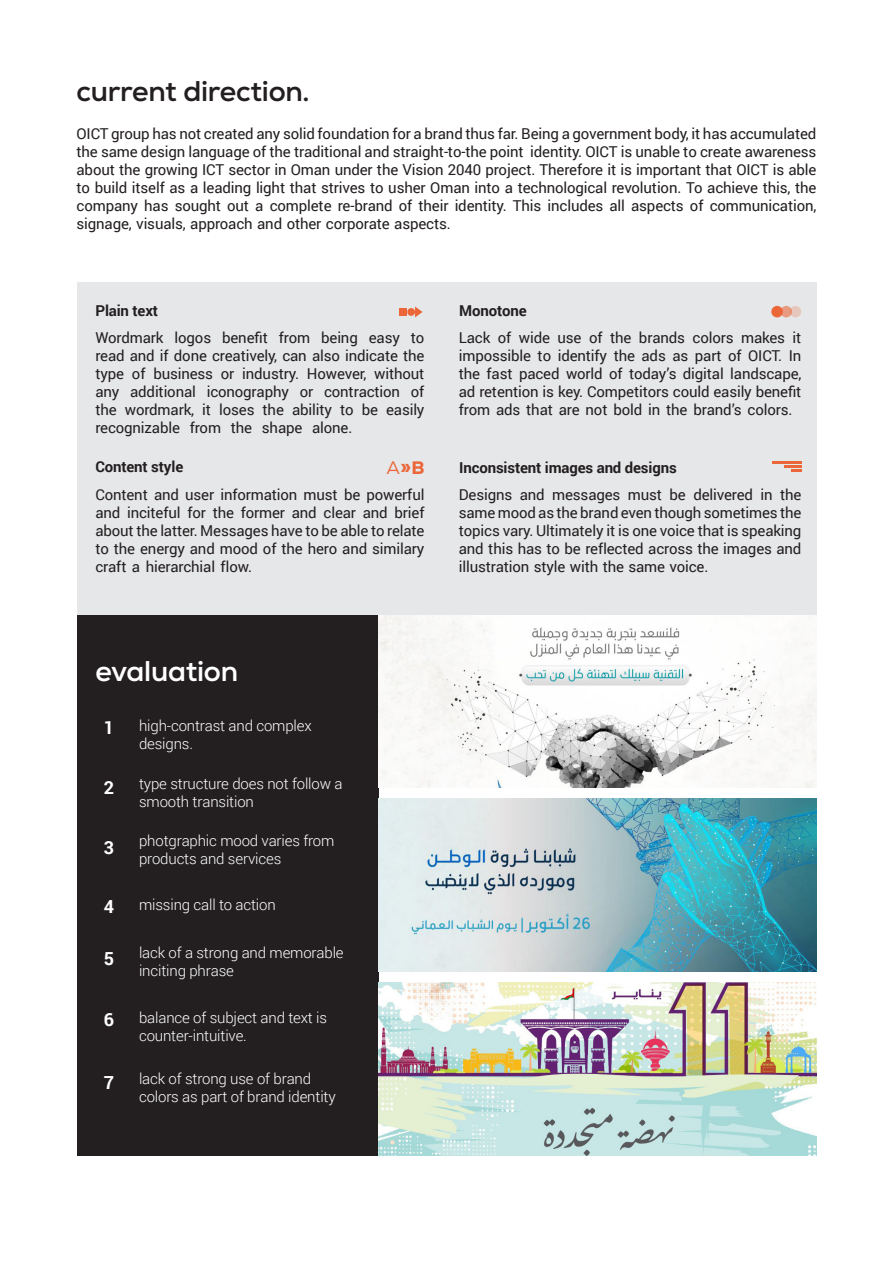
<style>
.page{position:relative;width:893px;height:1263px;background:#fff}
.page>*{position:absolute;margin:0;border:0;box-sizing:border-box;transform-origin:0 0}
.t1{font:700 28.5px "Nexa";letter-spacing:-.01em;color:#231f20}
.t2{font:700 28.5px "Nexa";letter-spacing:-.01em;color:#fff}
.t3{font:700 18px "Roboto";color:#fff}
.t4{font:800 18px "Nexa";color:#eb6638}
.t5{font:15px/18px "Roboto";letter-spacing:-.01em;color:#231f20}
.t6{font:300 15px/18px "Roboto";letter-spacing:-.01em;color:#fff}
.t7{font:700 15px "Roboto";letter-spacing:-.01em;color:#231f20}
.s1{font-weight:400}
</style>
<div class="page">
<div style="left:77px;top:282px;width:739px;height:333px;background:#e6e7e9"></div>
<div style="left:77px;top:615px;width:301px;height:540px;background:#231f20"></div>
<div style="left:407px;top:308px;width:8px;height:8px;background:#eb6638;border-radius:50%"></div>
<div style="left:400px;top:308px;width:7px;height:8px;background:#eb6638"></div>
<svg style="left:415px;top:306px;width:8px;height:11px"></svg>
<div style="left:771px;top:306px;width:12px;height:11px;background:#eb6638;border-radius:50%"></div>
<svg style="left:780px;top:306px;width:12px;height:11px"></svg>
<svg style="left:790px;top:306px;width:11px;height:11px"></svg>
<hr style="left:772px;top:461px;width:29px;height:3px;background:#eb6638">
<hr style="left:784px;top:465px;width:17px;height:3px;background:#eb6638">
<svg style="left:791px;top:469px;width:10px;height:3px"></svg>
<img style="left:378px;top:615px;width:438px;height:172px">
<img style="left:378px;top:799px;width:438px;height:172px">
<img style="left:378px;top:983px;width:438px;height:172px">
<p class="t1" style="left:77px;top:73px;width:235px">current direction.</p>
<p class="t5" style="left:77px;top:124px;width:741px;text-align:justify">OICT group has not created any solid foundation for a brand thus far. Being a government body it, has accumulated the same design language of the traditional and straight-to-the point identity. OICT is unable to create awareness about the growing ICT sector in Oman under the Vision 2040 project. Therefore isit important that OICT is able to build itself as a leading light that strives to usher Oman into a technological revolution. To achieve this, the company has sought out a complete re-brand of their identity. This includes all aspects of communication, signage, visuals, approach and other corporate aspects.</p>
<p class="t7" style="left:95px;top:300px;width:64px">Plain text</p>
<p class="t5" style="left:222px;top:328px;width:47px">benefit</p>
<p class="t5" style="left:279px;top:328px;width:33px">from</p>
<p class="t5" style="left:95px;top:328px;width:70px">Wordmark</p>
<p class="t5" style="left:95px;top:346px;width:331px">read and if done creatively, can also indicate the</p>
<p class="t5" style="left:374px;top:364px;width:52px">without</p>
<p class="t5" style="left:175px;top:328px;width:38px">logos</p>
<p class="t5" style="left:321px;top:328px;width:38px">being</p>
<p class="t5" style="left:411px;top:328px;width:15px">to</p>
<p class="t5" style="left:369px;top:328px;width:33px">easy</p>
<p class="t5" style="left:132px;top:364px;width:15px">of</p>
<p class="t5" style="left:153px;top:364px;width:61px">business</p>
<p class="t5" style="left:242px;top:364px;width:58px">industry.</p>
<p class="t5" style="left:307px;top:364px;width:61px">However,</p>
<p class="t5" style="left:95px;top:364px;width:30px">type</p>
<p class="t5" style="left:221px;top:364px;width:15px">or</p>
<p class="t5" style="left:95px;top:382px;width:26px">any</p>
<p class="t5" style="left:130px;top:382px;width:67px">additional</p>
<p class="t5" style="left:207px;top:382px;width:84px">iconography</p>
<p class="t5" style="left:300px;top:382px;width:15px">or</p>
<p class="t5" style="left:324px;top:382px;width:78px">contraction</p>
<p class="t5" style="left:411px;top:382px;width:15px">of</p>
<p class="t5" style="left:95px;top:400px;width:23px">the</p>
<p class="t5" style="left:125px;top:400px;width:71px">wordmark,</p>
<p class="t5" style="left:202px;top:400px;width:10px">it</p>
<p class="t5" style="left:219px;top:400px;width:37px">loses</p>
<p class="t5" style="left:263px;top:400px;width:23px">the</p>
<p class="t5" style="left:292px;top:400px;width:41px">ability</p>
<p class="t5" style="left:340px;top:400px;width:15px">to</p>
<p class="t5" style="left:362px;top:400px;width:18px">be</p>
<p class="t5" style="left:386px;top:400px;width:40px">easily</p>
<p class="t5" style="left:95px;top:418px;width:86px">recognizable</p>
<p class="t5" style="left:190px;top:418px;width:33px">from</p>
<p class="t5" style="left:231px;top:418px;width:23px">the</p>
<p class="t5" style="left:262px;top:418px;width:42px">shape</p>
<p class="t5" style="left:312px;top:418px;width:42px">alone.</p>
<p class="t7" style="left:95px;top:456px;width:89px">Content style</p>
<p class="t4" style="left:387px;top:456px;width:39px"><span class="s1">A</span>»B</p>
<p class="t5" style="left:95px;top:485px;width:331px;text-align:right">Content and user information must be powerful brief</p>
<p class="t5" style="left:127px;top:503px;width:55px">inciteful</p>
<p class="t5" style="left:187px;top:503px;width:20px">for</p>
<p class="t5" style="left:241px;top:503px;width:46px">former</p>
<p class="t5" style="left:95px;top:503px;width:331px">and<br>about the latter. Messages have to be able to relate to the energy and mood of the hero and similary craft a hierarchial flow.</p>
<p class="t5" style="left:213px;top:503px;width:23px">the</p>
<p class="t5" style="left:292px;top:503px;width:26px">and</p>
<p class="t5" style="left:324px;top:503px;width:34px">clear</p>
<p class="t5" style="left:363px;top:503px;width:26px">and</p>
<p class="t2" style="left:95px;top:653px;width:144px">evaluation</p>
<p class="t6" style="left:139px;top:716px;width:174px">high-contrast and complex designs.</p>
<p class="t3" style="left:104px;top:714px;width:12px">1</p>
<p class="t3" style="left:104px;top:775px;width:12px">2</p>
<p class="t3" style="left:104px;top:835px;width:12px">3</p>
<p class="t3" style="left:104px;top:894px;width:12px">4</p>
<p class="t3" style="left:104px;top:945px;width:12px">5</p>
<p class="t3" style="left:104px;top:1007px;width:12px">6</p>
<p class="t3" style="left:104px;top:1070px;width:12px">7</p>
<p class="t6" style="left:139px;top:774px;width:205px">type structure does not follow a smooth transition</p>
<p class="t6" style="left:139px;top:831px;width:197px">photgraphic mood varies from products and services</p>
<p class="t6" style="left:139px;top:895px;width:138px">missing call to action</p>
<p class="t6" style="left:139px;top:943px;width:206px">lack of a strong and memorable inciting phrase</p>
<p class="t6" style="left:139px;top:1008px;width:190px">balance of subject and text is counter-intuitive.</p>
<p class="t6" style="left:139px;top:1069px;width:198px">lack of strong use of brand colors as part of brand identity</p>
<p class="t7" style="left:459px;top:300px;width:69px">Monotone</p>
<p class="t5" style="left:498px;top:328px;width:15px">of</p>
<p class="t5" style="left:589px;top:328px;width:15px">of</p>
<p class="t5" style="left:459px;top:328px;width:344px">Lack<br>impossible to identify the ads as part of OICT. In the fast paced world of today s’ digital landscape, ad retention is key. Competitors could easily benefit from ads that are not bold in the brands’ colors.</p>
<p class="t5" style="left:519px;top:328px;width:33px">wide</p>
<p class="t5" style="left:610px;top:328px;width:23px">the</p>
<p class="t5" style="left:639px;top:328px;width:48px">brands</p>
<p class="t5" style="left:692px;top:328px;width:43px">colors</p>
<p class="t5" style="left:741px;top:328px;width:46px">makes</p>
<p class="t5" style="left:793px;top:328px;width:10px">it</p>
<p class="t5" style="left:558px;top:328px;width:25px">use</p>
<p class="t7" style="left:459px;top:457px;width:219px">Inconsistent images and designs</p>
<p class="t5" style="left:459px;top:485px;width:344px">Designs<br>same mood as the brand even though sometimes the topics vary. Ultimately isit one voice that is speaking and this has to be reflected across the images and illustration style with the same voice.</p>
<p class="t5" style="left:520px;top:485px;width:26px">and</p>
<p class="t5" style="left:670px;top:485px;width:18px">be</p>
<p class="t5" style="left:693px;top:485px;width:61px">delivered</p>
<p class="t5" style="left:760px;top:485px;width:14px">in</p>
<p class="t5" style="left:780px;top:485px;width:23px">the</p>
<p class="t5" style="left:628px;top:485px;width:36px">must</p>
<p class="t5" style="left:552px;top:485px;width:70px">messages</p>
</div>
